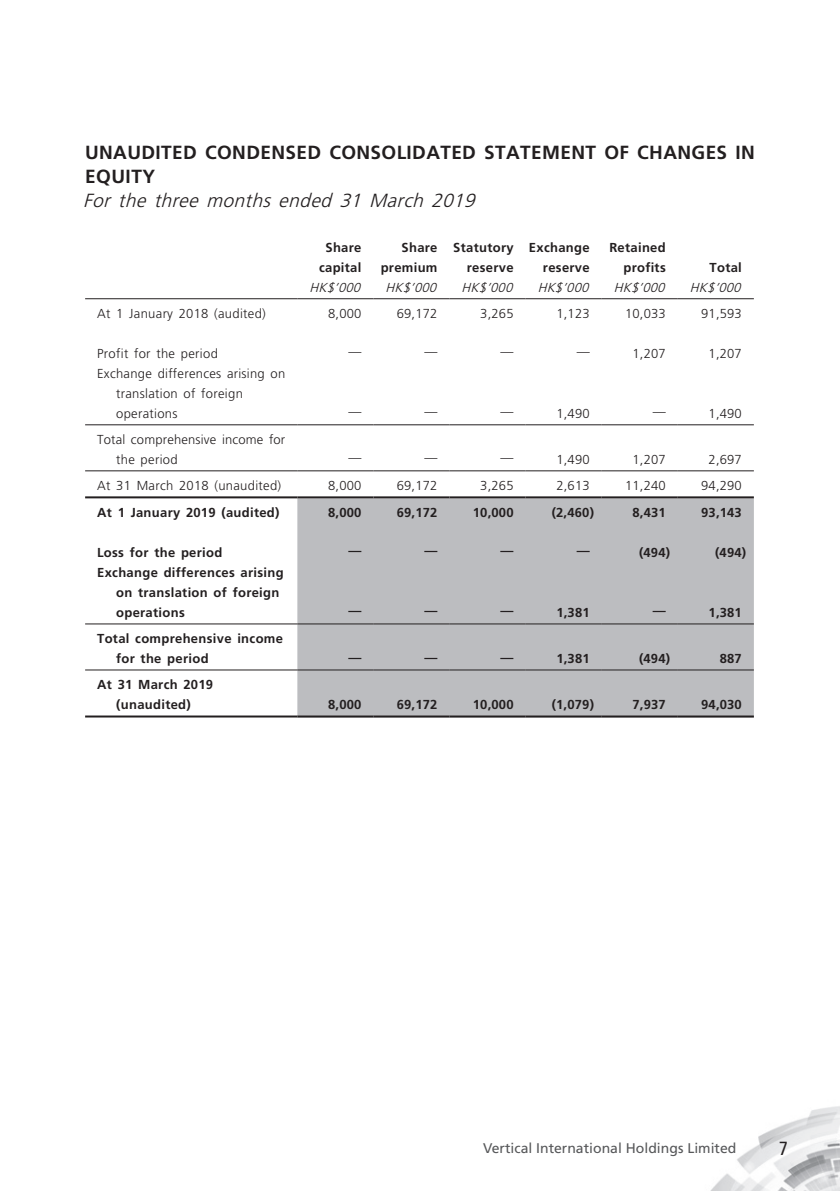
<style>
.page{position:relative;width:840px;height:1191px;background:#fff}
.page>*{position:absolute;margin:0;border:0;box-sizing:border-box;transform-origin:0 0}
._03_H1{font:700 19px/24px "Frutiger LT Std";letter-spacing:.02em;color:#231f20}
._01_Body_Text{font:italic 300 19px "Frutiger LT Std";color:#231f20}
.t1{font:condensed 19px "Frutiger LT Std";color:#231f20}
.t2{font:14px "Frutiger LT Std";color:#57585a}
._01_Body_Text-2{font:700 13px/20px "Frutiger LT Std";letter-spacing:.025em;color:#231f20;text-align:right}
._15_Table_Stub{font:300 13px/20px "Frutiger LT Std";letter-spacing:.025em;color:#231f20}
._15_Table_Stub-2{font:700 13px/20px "Frutiger LT Std";letter-spacing:.025em;color:#231f20}
._01_Body_Text-3{font:300 13px "Frutiger LT Std";letter-spacing:.015em;color:#231f20}
._01_Body_Text-4{font:italic 300 13px "Frutiger LT Std";color:#231f20}
</style>
<div class="page">
<img style="left:710px;top:1106px;width:129px;height:85px">
<div style="left:297px;top:498px;width:456px;height:217px;background:#bcbdc0"></div>
<hr style="left:85px;top:298px;width:212px;height:1px;background:#231f20">
<hr style="left:297px;top:298px;width:76px;height:1px;background:#231f20">
<hr style="left:373px;top:298px;width:76px;height:1px;background:#231f20">
<hr style="left:449px;top:298px;width:76px;height:1px;background:#231f20">
<hr style="left:525px;top:298px;width:76px;height:1px;background:#231f20">
<hr style="left:601px;top:298px;width:76px;height:1px;background:#231f20">
<hr style="left:677px;top:298px;width:76px;height:1px;background:#231f20">
<hr style="left:85px;top:424px;width:212px;height:1px;background:#231f20">
<hr style="left:297px;top:424px;width:76px;height:1px;background:#231f20">
<hr style="left:373px;top:424px;width:76px;height:1px;background:#231f20">
<hr style="left:449px;top:424px;width:76px;height:1px;background:#231f20">
<hr style="left:525px;top:424px;width:76px;height:1px;background:#231f20">
<hr style="left:601px;top:424px;width:76px;height:1px;background:#231f20">
<hr style="left:677px;top:424px;width:76px;height:1px;background:#231f20">
<hr style="left:85px;top:470px;width:212px;height:1px;background:#231f20">
<hr style="left:297px;top:470px;width:76px;height:1px;background:#231f20">
<hr style="left:373px;top:470px;width:76px;height:1px;background:#231f20">
<hr style="left:449px;top:470px;width:76px;height:1px;background:#231f20">
<hr style="left:525px;top:470px;width:76px;height:1px;background:#231f20">
<hr style="left:601px;top:470px;width:76px;height:1px;background:#231f20">
<hr style="left:677px;top:470px;width:76px;height:1px;background:#231f20">
<hr style="left:85px;top:496px;width:212px;height:2px;background:#231f20">
<hr style="left:297px;top:496px;width:76px;height:2px;background:#231f20">
<hr style="left:373px;top:496px;width:76px;height:2px;background:#231f20">
<hr style="left:449px;top:496px;width:76px;height:2px;background:#231f20">
<hr style="left:525px;top:496px;width:76px;height:2px;background:#231f20">
<hr style="left:601px;top:496px;width:76px;height:2px;background:#231f20">
<hr style="left:677px;top:496px;width:76px;height:2px;background:#231f20">
<hr style="left:85px;top:623px;width:212px;height:1px;background:#231f20">
<hr style="left:297px;top:623px;width:76px;height:1px;background:#231f20">
<hr style="left:373px;top:623px;width:76px;height:1px;background:#231f20">
<hr style="left:449px;top:623px;width:76px;height:1px;background:#231f20">
<hr style="left:525px;top:623px;width:76px;height:1px;background:#231f20">
<hr style="left:601px;top:623px;width:76px;height:1px;background:#231f20">
<hr style="left:677px;top:623px;width:76px;height:1px;background:#231f20">
<hr style="left:85px;top:669px;width:212px;height:1px;background:#231f20">
<hr style="left:297px;top:669px;width:76px;height:1px;background:#231f20">
<hr style="left:373px;top:669px;width:76px;height:1px;background:#231f20">
<hr style="left:449px;top:669px;width:76px;height:1px;background:#231f20">
<hr style="left:525px;top:669px;width:76px;height:1px;background:#231f20">
<hr style="left:601px;top:669px;width:76px;height:1px;background:#231f20">
<hr style="left:677px;top:669px;width:76px;height:1px;background:#231f20">
<hr style="left:85px;top:715px;width:212px;height:2px;background:#231f20">
<hr style="left:297px;top:715px;width:76px;height:2px;background:#231f20">
<hr style="left:373px;top:715px;width:76px;height:2px;background:#231f20">
<hr style="left:449px;top:715px;width:76px;height:2px;background:#231f20">
<hr style="left:525px;top:715px;width:76px;height:2px;background:#231f20">
<hr style="left:601px;top:715px;width:76px;height:2px;background:#231f20">
<hr style="left:677px;top:715px;width:76px;height:2px;background:#231f20">
<p class="_03_H1" style="left:85px;top:140px;width:670px">UNAUDITED CONDENSED CONSOLIDATED STATEMENT OF CHANGES IN<br>EQUITY</p>
<p class="_01_Body_Text" style="left:83px;top:189px;width:398px">For the three months ended 31 March 2019</p>
<p class="_01_Body_Text-2" style="left:319px;top:237px;width:44px;text-align:center">Share capital</p>
<p class="_01_Body_Text-2" style="left:380px;top:237px;width:58px">Share premium</p>
<p class="_01_Body_Text-2" style="left:453px;top:237px;width:62px">Statutory reserve</p>
<p class="_01_Body_Text-2" style="left:528px;top:237px;width:62px">Exchange reserve</p>
<p class="_01_Body_Text-2" style="left:609px;top:237px;width:58px">Retained profits</p>
<p class="_01_Body_Text-2" style="left:709px;top:257px;width:34px">Total</p>
<p class="_01_Body_Text-4" style="left:309px;top:280px;width:56px">HK$’000</p>
<p class="_01_Body_Text-4" style="left:385px;top:280px;width:56px">HK$’000</p>
<p class="_01_Body_Text-4" style="left:461px;top:280px;width:56px">HK$’000</p>
<p class="_01_Body_Text-4" style="left:537px;top:280px;width:56px">HK$’000</p>
<p class="_01_Body_Text-4" style="left:613px;top:280px;width:56px">HK$’000</p>
<p class="_01_Body_Text-4" style="left:689px;top:280px;width:56px">HK$’000</p>
<p class="_15_Table_Stub" style="left:97px;top:303px;width:170px">At 1 January 2018 (audited)</p>
<p class="_01_Body_Text-3" style="left:328px;top:306px;width:35px">8,000</p>
<p class="_01_Body_Text-3" style="left:396px;top:306px;width:42px">69,172</p>
<p class="_01_Body_Text-3" style="left:480px;top:306px;width:35px">3,265</p>
<p class="_01_Body_Text-3" style="left:556px;top:306px;width:35px">1,123</p>
<p class="_01_Body_Text-3" style="left:624px;top:306px;width:42px">10,033</p>
<p class="_01_Body_Text-3" style="left:700px;top:306px;width:42px">91,593</p>
<p class="_15_Table_Stub" style="left:97px;top:343px;width:122px">Profit for the period</p>
<p class="_01_Body_Text-3" style="left:348px;top:344px;width:14px">—</p>
<p class="_01_Body_Text-3" style="left:424px;top:344px;width:14px">—</p>
<p class="_01_Body_Text-3" style="left:500px;top:344px;width:14px">—</p>
<p class="_01_Body_Text-3" style="left:576px;top:344px;width:14px">—</p>
<p class="_01_Body_Text-3" style="left:632px;top:346px;width:35px">1,207</p>
<p class="_01_Body_Text-3" style="left:708px;top:346px;width:35px">1,207</p>
<p class="_15_Table_Stub" style="left:116px;top:363px;width:171px;text-indent:-19px">Exchange differences arising on translation of foreign operations</p>
<p class="_01_Body_Text-3" style="left:348px;top:404px;width:14px">—</p>
<p class="_01_Body_Text-3" style="left:424px;top:404px;width:14px">—</p>
<p class="_01_Body_Text-3" style="left:500px;top:404px;width:14px">—</p>
<p class="_01_Body_Text-3" style="left:556px;top:406px;width:35px">1,490</p>
<p class="_01_Body_Text-3" style="left:652px;top:404px;width:14px">—</p>
<p class="_01_Body_Text-3" style="left:708px;top:406px;width:35px">1,490</p>
<p class="_15_Table_Stub" style="left:116px;top:429px;width:170px;text-indent:-19px">Total comprehensive income for the period</p>
<p class="_01_Body_Text-3" style="left:348px;top:450px;width:14px">—</p>
<p class="_01_Body_Text-3" style="left:424px;top:450px;width:14px">—</p>
<p class="_01_Body_Text-3" style="left:500px;top:450px;width:14px">—</p>
<p class="_01_Body_Text-3" style="left:556px;top:452px;width:35px">1,490</p>
<p class="_01_Body_Text-3" style="left:632px;top:452px;width:35px">1,207</p>
<p class="_01_Body_Text-3" style="left:708px;top:452px;width:35px">2,697</p>
<p class="_15_Table_Stub" style="left:97px;top:475px;width:185px">At 31 March 2018 (unaudited)</p>
<p class="_01_Body_Text-3" style="left:328px;top:478px;width:35px">8,000</p>
<p class="_01_Body_Text-3" style="left:396px;top:478px;width:42px">69,172</p>
<p class="_01_Body_Text-3" style="left:480px;top:478px;width:35px">3,265</p>
<p class="_01_Body_Text-3" style="left:556px;top:478px;width:35px">2,613</p>
<p class="_01_Body_Text-3" style="left:624px;top:478px;width:42px">11,240</p>
<p class="_01_Body_Text-3" style="left:700px;top:478px;width:42px">94,290</p>
<p class="_15_Table_Stub-2" style="left:97px;top:502px;width:184px">At 1 January 2019 (audited)</p>
<p class="_01_Body_Text-2" style="left:328px;top:502px;width:35px">8,000</p>
<p class="_01_Body_Text-2" style="left:396px;top:502px;width:42px">69,172</p>
<p class="_01_Body_Text-2" style="left:472px;top:502px;width:42px">10,000</p>
<p class="_01_Body_Text-2" style="left:551px;top:502px;width:44px">(2,460)</p>
<p class="_01_Body_Text-2" style="left:632px;top:502px;width:35px">8,431</p>
<p class="_01_Body_Text-2" style="left:700px;top:502px;width:42px">93,143</p>
<p class="_15_Table_Stub-2" style="left:97px;top:542px;width:127px">Loss for the period</p>
<p class="_01_Body_Text-2" style="left:348px;top:541px;width:14px">—</p>
<p class="_01_Body_Text-2" style="left:424px;top:541px;width:14px">—</p>
<p class="_01_Body_Text-2" style="left:500px;top:541px;width:14px">—</p>
<p class="_01_Body_Text-2" style="left:576px;top:541px;width:14px">—</p>
<p class="_01_Body_Text-2" style="left:638px;top:542px;width:33px">(494)</p>
<p class="_01_Body_Text-2" style="left:714px;top:542px;width:33px">(494)</p>
<p class="_15_Table_Stub-2" style="left:116px;top:562px;width:169px;text-indent:-19px">Exchange differences arising on translation of foreign operations</p>
<p class="_01_Body_Text-2" style="left:348px;top:601px;width:14px">—</p>
<p class="_01_Body_Text-2" style="left:424px;top:601px;width:14px">—</p>
<p class="_01_Body_Text-2" style="left:500px;top:601px;width:14px">—</p>
<p class="_01_Body_Text-2" style="left:556px;top:602px;width:35px">1,381</p>
<p class="_01_Body_Text-2" style="left:652px;top:601px;width:14px">—</p>
<p class="_01_Body_Text-2" style="left:708px;top:602px;width:35px">1,381</p>
<p class="_15_Table_Stub-2" style="left:116px;top:628px;width:168px;text-indent:-19px">Total comprehensive income for the period</p>
<p class="_15_Table_Stub-2" style="left:97px;top:674px;width:117px;text-align:center">At 31 March 2019 (unaudited)</p>
<p class="_01_Body_Text-2" style="left:348px;top:647px;width:14px">—</p>
<p class="_01_Body_Text-2" style="left:424px;top:647px;width:14px">—</p>
<p class="_01_Body_Text-2" style="left:500px;top:647px;width:14px">—</p>
<p class="_01_Body_Text-2" style="left:556px;top:648px;width:35px">1,381</p>
<p class="_01_Body_Text-2" style="left:638px;top:648px;width:33px">(494)</p>
<p class="_01_Body_Text-2" style="left:719px;top:648px;width:24px">887</p>
<p class="_01_Body_Text-2" style="left:328px;top:694px;width:35px">8,000</p>
<p class="_01_Body_Text-2" style="left:396px;top:694px;width:42px">69,172</p>
<p class="_01_Body_Text-2" style="left:472px;top:694px;width:42px">10,000</p>
<p class="_01_Body_Text-2" style="left:551px;top:694px;width:44px">(1,079)</p>
<p class="_01_Body_Text-2" style="left:632px;top:694px;width:35px">7,937</p>
<p class="_01_Body_Text-2" style="left:700px;top:694px;width:42px">94,030</p>
<p class="t2" style="left:482px;top:1139px;width:255px">Vertical International Holdings Limited</p>
<h1 class="t1" style="left:778px;top:1137px;width:11px">7</h1>
</div>
